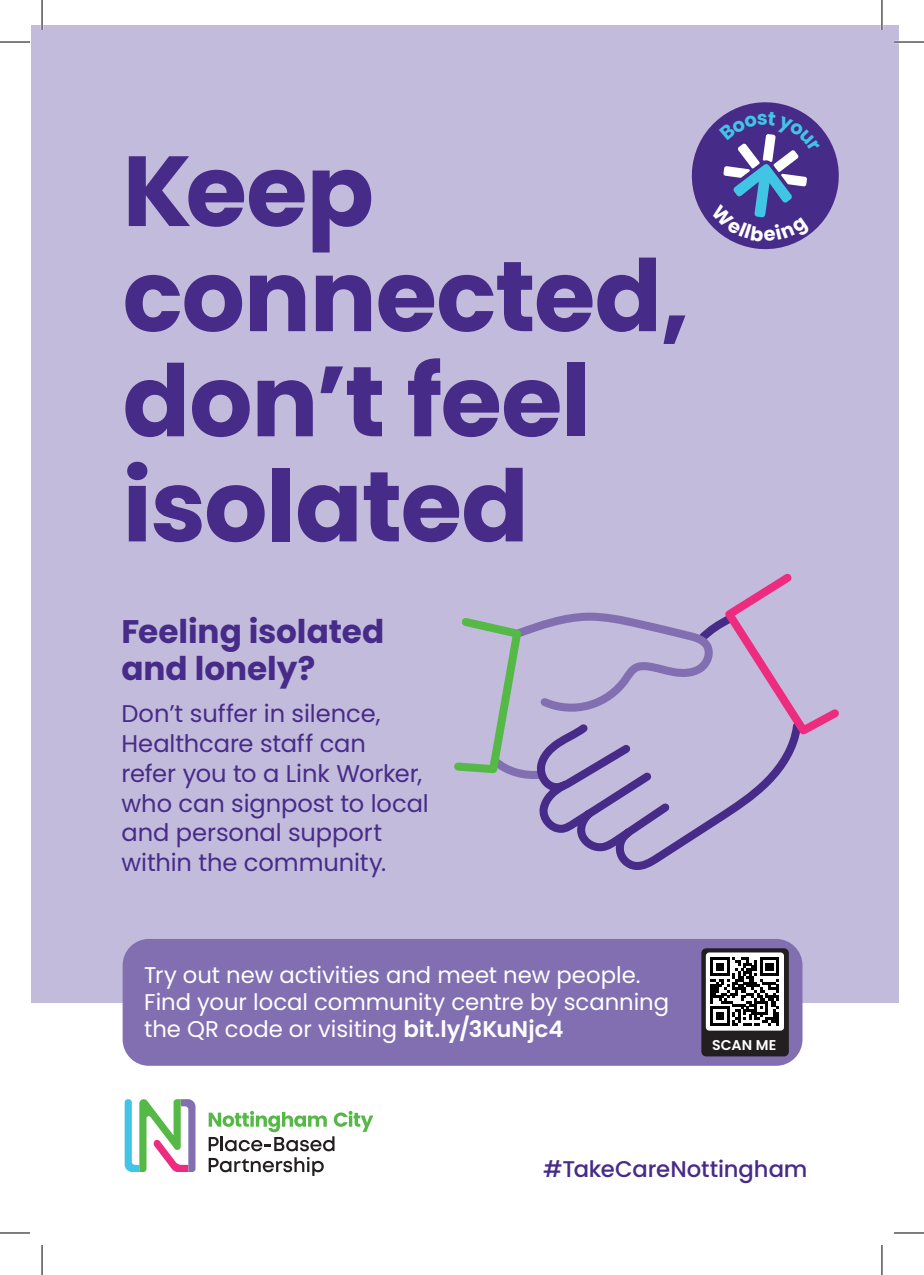
<style>
.page{position:relative;width:924px;height:1275px;background:#fff}
.page>*{position:absolute;margin:0;border:0;box-sizing:border-box;transform-origin:0 0}
.t1{font:700 99.4px/105px "Poppins";letter-spacing:-.01em;color:#472b89}
.t2{font:700 32.6px/37px "Poppins";color:#472b89}
.t3{font:24.2px/29.8px "Poppins";letter-spacing:-.005em;color:#472b89}
.t4{font:22.8px/27.2px "Poppins";color:#fff}
.t5{font:500 22.8px "Poppins";letter-spacing:-.005em;color:#472b89}
.t6{font:600 14.2px "Poppins";letter-spacing:.01em;color:#fff}
.s1{font-weight:600}
</style>
<div class="page">
<div style="left:31px;top:25px;width:867px;height:977px;background:#c3bbdb"></div>
<svg style="left:454px;top:573px;width:385px;height:297px"></svg>
<svg style="left:125px;top:1099px;width:70px;height:73px"></svg>
<svg style="left:208px;top:1110px;width:165px;height:41px"></svg>
<svg style="left:208px;top:1157px;width:115px;height:19px"></svg>
<div style="left:123px;top:939px;width:679px;height:126px;background:#816fb2;border-radius:26px"></div>
<div style="left:702px;top:949px;width:85px;height:106px;background:#231f20;border-radius:3px"></div>
<div style="left:701px;top:948px;width:87px;height:108px;border:3px solid #231f20;border-radius:3px"></div>
<svg style="left:705px;top:952px;width:78px;height:78px;background:#8a8a8a"></svg>
<hr style="left:893px;top:41px;width:30px;height:2px;background:#fff">
<hr style="left:41px;top:0;width:2px;height:30px;background:#fff">
<hr style="left:880px;top:0;width:2px;height:30px;background:#fff">
<hr style="left:0;top:42px;width:30px;height:1px;background:#000">
<hr style="left:893px;top:42px;width:30px;height:1px;background:#000">
<hr style="left:0;top:1232px;width:30px;height:1px;background:#000">
<hr style="left:893px;top:1232px;width:30px;height:1px;background:#000">
<hr style="left:42px;top:0;width:1px;height:30px;background:#000">
<hr style="left:42px;top:1245px;width:1px;height:30px;background:#000">
<hr style="left:881px;top:0;width:1px;height:30px;background:#000">
<hr style="left:881px;top:1245px;width:1px;height:30px;background:#000">
<svg style="left:691px;top:102px;width:147px;height:147px"></svg>
<p class="t1" style="left:123px;top:139px;width:568px">Keep connected, don’t feel isolated</p>
<p class="t2" style="left:121px;top:613px;width:264px">Feeling isolated and lonely?</p>
<p class="t3" style="left:121px;top:699px;width:309px">Don’t suffer in silence,<br>Healthcare staff can<br>refer you to a Link Worker, who can signpost to local and personal support within the community.</p>
<p class="t4" style="left:144px;top:961px;width:526px">Try out new activities and meet new people.<br>Find your local community centre by scanning the QR code or visiting <span class="s1">bit.ly/3KuNjc4</span></p>
<p class="t6" style="left:711px;top:1036px;width:66px">SCAN ME</p>
<p class="t5" style="left:543px;top:1155px;width:266px">#TakeCareNottingham</p>
</div>
